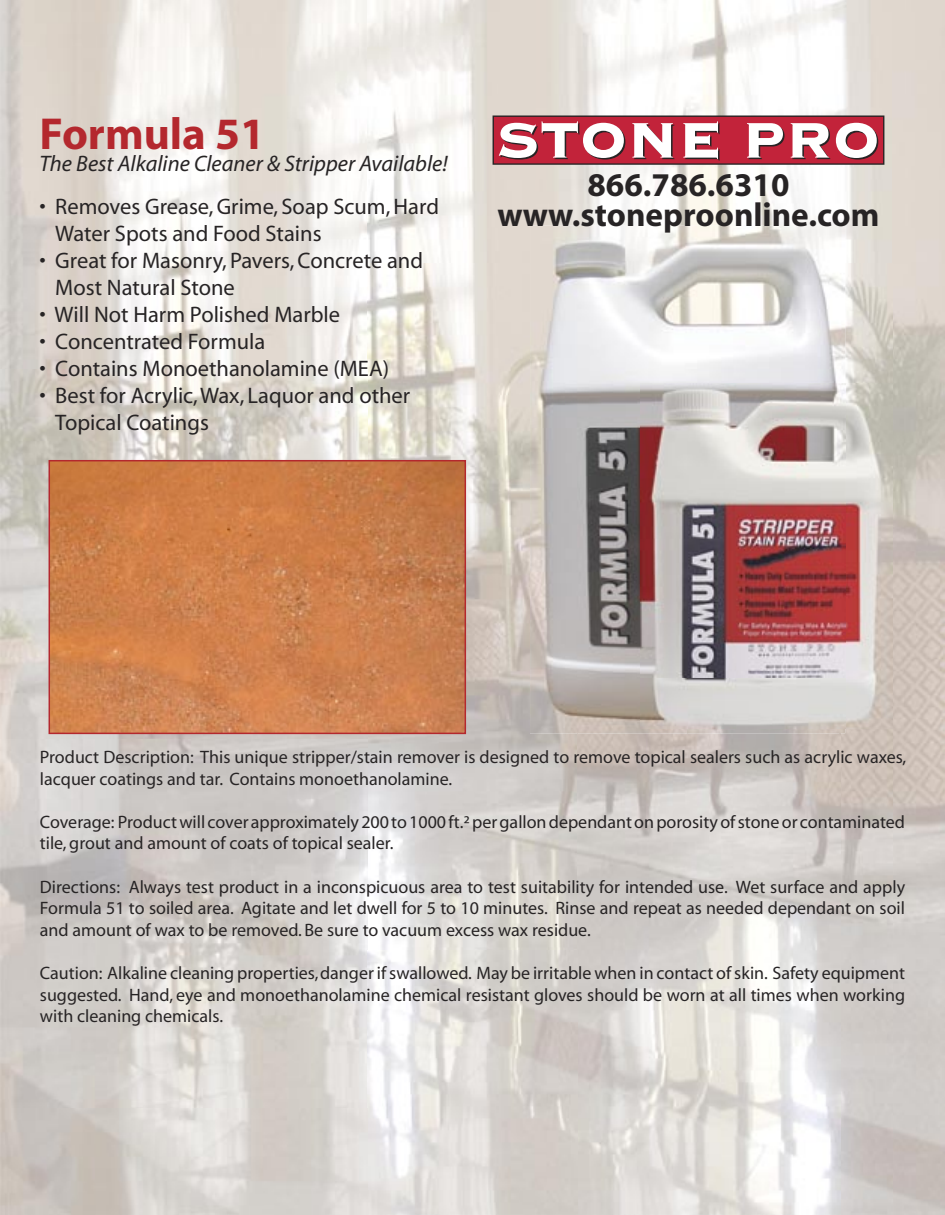
<style>
.page{position:relative;width:945px;height:1215px;background:#fff}
.page>*{position:absolute;margin:0;border:0;box-sizing:border-box;transform-origin:0 0}
.t1{font:700 45px "Myriad";color:#b4282e}
.t2{font:700 33.3px/29.5px "Myriad";color:#272425;text-align:center}
.t3{font:22.5px/27px "Myriad";color:#272425}
.t4{font:italic 22.5px "Myriad";color:#272425}
.t5{font:18px/21.6px "Myriad";color:#272425}
</style>
<div class="page">
<img style="left:0;top:0;width:367px;height:1215px">
<img style="left:367px;top:0;width:525px;height:264px">
<img style="left:367px;top:264px;width:210px;height:951px">
<img style="left:841px;top:264px;width:52px;height:951px">
<img style="left:577px;top:733px;width:264px;height:482px">
<div style="left:493px;top:116px;width:391px;height:48px;background:#c2233a"></div>
<div style="left:493px;top:116px;width:391px;height:49px;border:1px solid #272425"></div>
<svg style="left:499px;top:121px;width:126px;height:39px"></svg>
<svg style="left:632px;top:123px;width:42px;height:36px"></svg>
<svg style="left:683px;top:121px;width:37px;height:40px"></svg>
<svg style="left:747px;top:123px;width:38px;height:36px"></svg>
<svg style="left:791px;top:123px;width:39px;height:36px"></svg>
<svg style="left:836px;top:123px;width:42px;height:37px"></svg>
<img style="left:530px;top:225px;width:315px;height:203px">
<img style="left:530px;top:428px;width:157px;height:305px">
<img style="left:687px;top:728px;width:158px;height:5px">
<img style="left:641px;top:383px;width:251px;height:345px">
<svg style="left:49px;top:460px;width:417px;height:274px;background:#cc7e4c"></svg>
<h1 class="t1" style="left:39px;top:111px;width:227px">Formula 51</h1>
<p class="t4" style="left:39px;top:152px;width:410px">The Best Alkaline Cleaner &amp; Stripper Available!</p>
<p class="t3" style="left:55px;top:194px;width:385px;text-indent:-16px">• Removes Grease, Grime, Soap Scum, Hard<br>Water Spots and Food Stains</p>
<p class="t3" style="left:55px;top:248px;width:369px;text-indent:-16px">• Great for Masonry, Pavers, Concrete and<br>Most Natural Stone</p>
<p class="t3" style="left:39px;top:302px;width:302px">• Will Not Harm Polished Marble</p>
<p class="t3" style="left:39px;top:329px;width:227px">• Concentrated Formula</p>
<p class="t3" style="left:39px;top:356px;width:351px">• Contains Monoethanolamine (MEA)</p>
<p class="t3" style="left:55px;top:383px;width:357px;text-indent:-16px">• Best for Acrylic, Wax, Laquor and other<br>Topical Coatings</p>
<h2 class="t2" style="left:497px;top:171px;width:384px">866.786.6310 www.stoneproonline.com</h2>
<p class="t5" style="left:40px;top:747px;width:868px">Product Description: This unique stripper/stain remover is designed to remove topical sealers such as acrylic waxes, lacquer coatings and tar. Contains monoethanolamine.</p>
<p class="t5" style="left:40px;top:812px;width:867px">Coverage: Product will cover approximately 200 to 1000 ft.² per gallon dependant on porosity of stone or contaminated tile, grout and amount of coats of topical sealer.</p>
<p class="t5" style="left:40px;top:877px;width:867px;text-align:justify">Directions: Always test product in a inconspicuous area to test suitability for intended use. Wet surface and apply Formula 51 to soiled area. Agitate and let dwell for 5 to 10 minutes. Rinse and repeat as needed dependant on soil and amount of wax to be removed. Be sure to vacuum excess wax residue.</p>
<p class="t5" style="left:40px;top:963px;width:867px;text-align:justify">Caution: Alkaline cleaning properties, danger if swallowed. May be irritable when in contact of skin. Safety equipment suggested. Hand, eye and monoethanolamine chemical resistant gloves should be worn at all times when working with cleaning chemicals.</p>
</div>
